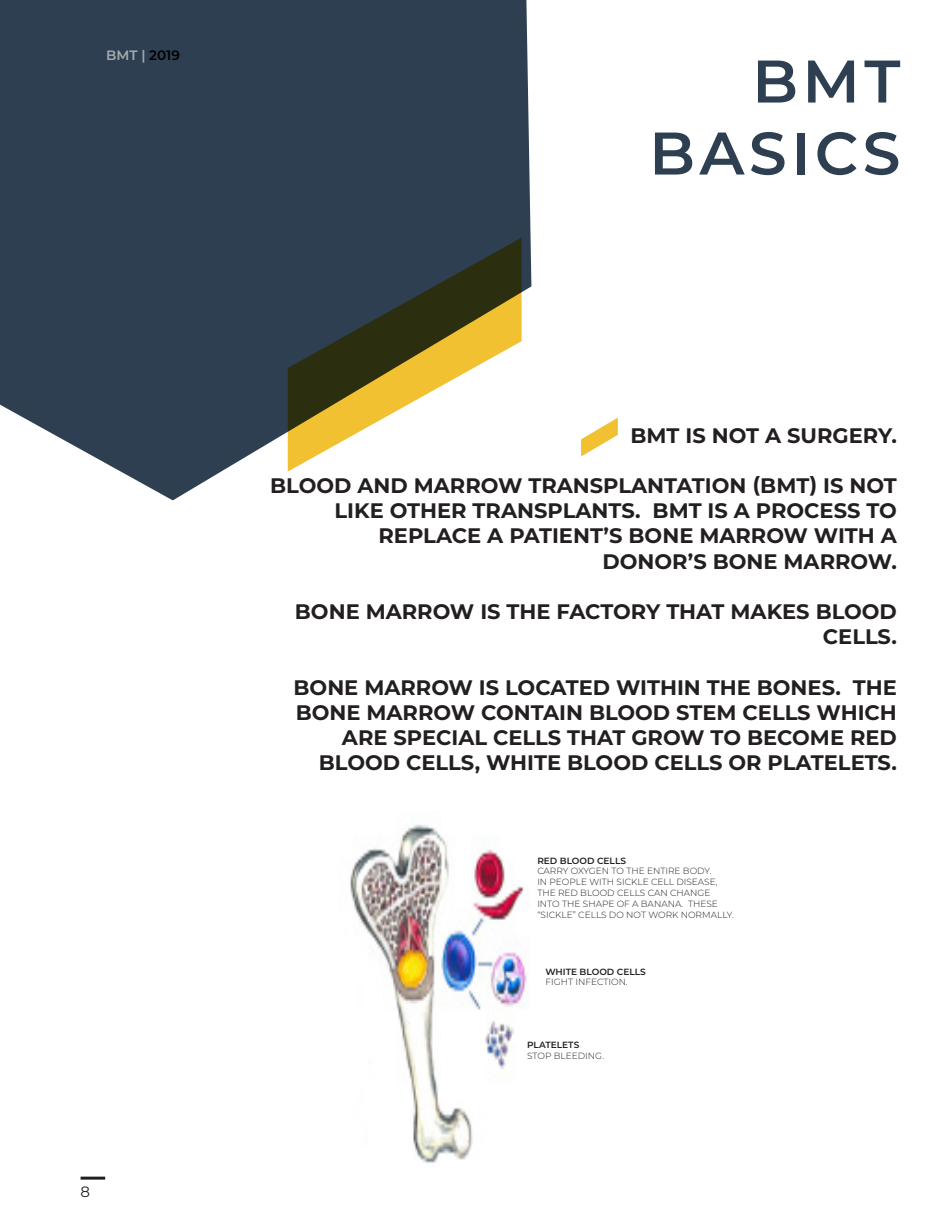
<style>
.page{position:relative;width:945px;height:1215px;background:#fff}
.page>*{position:absolute;margin:0;border:0;box-sizing:border-box;transform-origin:0 0}
.Headline_01{font:600 60px "Montserrat";letter-spacing:.075em;color:#2e3f52}
.t1{font:700 21px/25.2px "Montserrat";color:#231f20;text-align:right}
.t2{font:15px "Montserrat";color:#231f20}
.t3{font:600 13.65px "Montserrat";color:#a8a9ad}
.t4{font:300 9px/10.8px "Montserrat";color:#231f20}
.t5{font:600 9px "Montserrat";color:#231f20}
.s1{color:#000}
</style>
<div class="page">
<svg style="left:0;top:0;width:531px;height:500px;background:#435263"></svg>
<svg style="left:288px;top:238px;width:234px;height:234px"></svg>
<svg style="left:581px;top:418px;width:37px;height:39px"></svg>
<img style="left:350px;top:824px;width:180px;height:339px">
<hr style="left:81px;top:1177px;width:24px;height:3px;background:#231f20">
<p class="t3" style="left:106px;top:45px;width:75px">BMT | <span class="s1">2019</span></p>
<p class="Headline_01" style="left:752px;top:39px;width:150px">BMT</p>
<p class="Headline_01" style="left:649px;top:111px;width:253px">BASICS</p>
<p class="t2" style="left:81px;top:1181px;width:11px">8</p>
<p class="t1" style="left:630px;top:422px;width:268px">BMT IS NOT A SURGERY.</p>
<p class="t1" style="left:270px;top:472px;width:628px">BLOOD AND MARROW TRANSPLANTATION (BMT) IS NOT<br>LIKE OTHER TRANSPLANTS. BMT IS A PROCESS TO</p>
<p class="t1" style="left:379px;top:522px;width:520px">REPLACE A PATIENT’S BONE MARROW WITH A</p>
<p class="t1" style="left:603px;top:548px;width:296px">DONOR’S BONE MARROW.</p>
<p class="t1" style="left:295px;top:598px;width:604px">BONE MARROW IS THE FACTORY THAT MAKES BLOOD<br>CELLS.</p>
<p class="t1" style="left:294px;top:674px;width:605px">BONE MARROW IS LOCATED WITHIN THE BONES. THE BONE MARROW CONTAIN BLOOD STEM CELLS WHICH ARE SPECIAL CELLS THAT GROW TO BECOME RED BLOOD CELLS, WHITE BLOOD CELLS OR PLATELETS.</p>
<p class="t5" style="left:537px;top:854px;width:90px">RED BLOOD CELLS</p>
<p class="t4" style="left:537px;top:865px;width:198px">CARRY OXYGEN TO THE ENTIRE BODY.<br>IN PEOPLE WITH SICKLE CELL DISEASE, THE RED BLOOD CELLS CAN CHANGE INTO THE SHAPE OF A BANANA. THESE “SICKLE” CELLS DO NOT WORK NORMALLY.</p>
<p class="t5" style="left:545px;top:965px;width:102px">WHITE BLOOD CELLS</p>
<p class="t4" style="left:545px;top:976px;width:84px">FIGHT INFECTION.</p>
<p class="t5" style="left:527px;top:1039px;width:54px">PLATELETS</p>
<p class="t4" style="left:527px;top:1050px;width:78px">STOP BLEEDING.</p>
</div>
